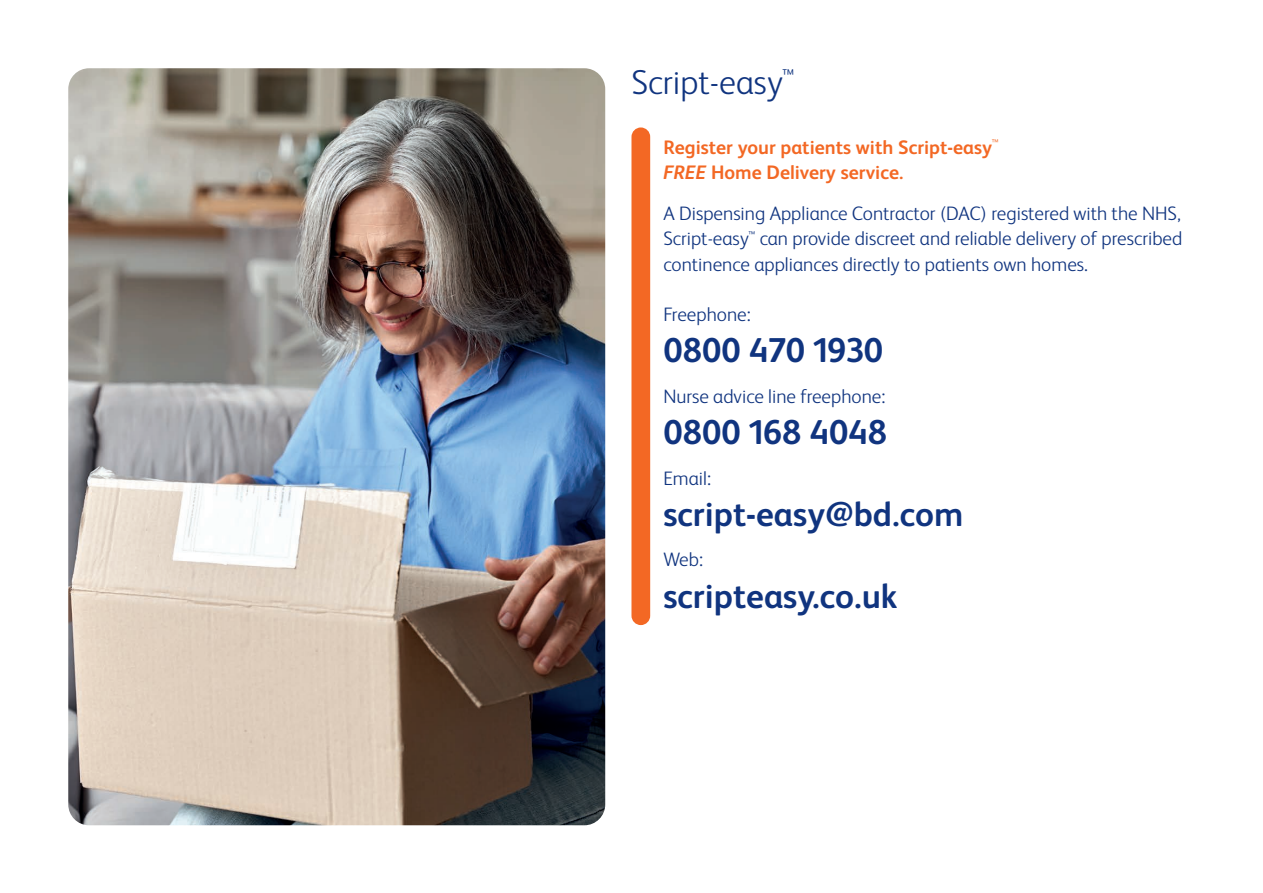
<style>
.page{position:relative;width:1263px;height:893px;background:#fff}
.page>*{position:absolute;margin:0;border:0;box-sizing:border-box;transform-origin:0 0}
.t1{font:700 34.5px "FS Albert Pro";color:#10347f}
.t2{font:300 34.5px "FS Albert Pro";color:#10347f}
.t3{font:300 19.5px/25.5px "FS Albert Pro";color:#10347f;text-align:justify}
.t4{font:700 19.5px/25.5px "FS Albert Pro";color:#f36824}
.s1{font-style:italic}
</style>
<div class="page">
<img style="left:68px;top:68px;width:537px;height:757px">
<div style="left:631px;top:127px;width:19px;height:498px;background:#f36824;border-radius:9px"></div>
<h1 class="t2" style="left:631px;top:59px;width:164px">Script-easy<sup>™</sup></h1>
<p class="t4" style="left:663px;top:133px;width:337px">Register your patients with Script-easy<sup>™<br></sup><span class="s1">FREE</span> Home Delivery service.</p>
<p class="t3" style="left:663px;top:199px;width:520px">A Dispensing Appliance Contractor (DAC) registered with the NHS, Script-easy<sup>™</sup> can provide discreet and reliable delivery of prescribed continence appliances directly to patients own homes.</p>
<p class="t3" style="left:663px;top:300px;width:89px">Freephone:</p>
<h1 class="t1" style="left:663px;top:326px;width:221px">0800 470 1930</h1>
<p class="t3" style="left:663px;top:382px;width:224px">Nurse advice line freephone:</p>
<h1 class="t1" style="left:663px;top:408px;width:225px">0800 168 4048</h1>
<p class="t3" style="left:663px;top:464px;width:49px">Email:</p>
<h1 class="t1" style="left:663px;top:490px;width:301px">script-easy@bd.com</h1>
<p class="t3" style="left:663px;top:546px;width:41px">Web:</p>
<h1 class="t1" style="left:663px;top:571px;width:236px">scripteasy.co.uk</h1>
</div>
